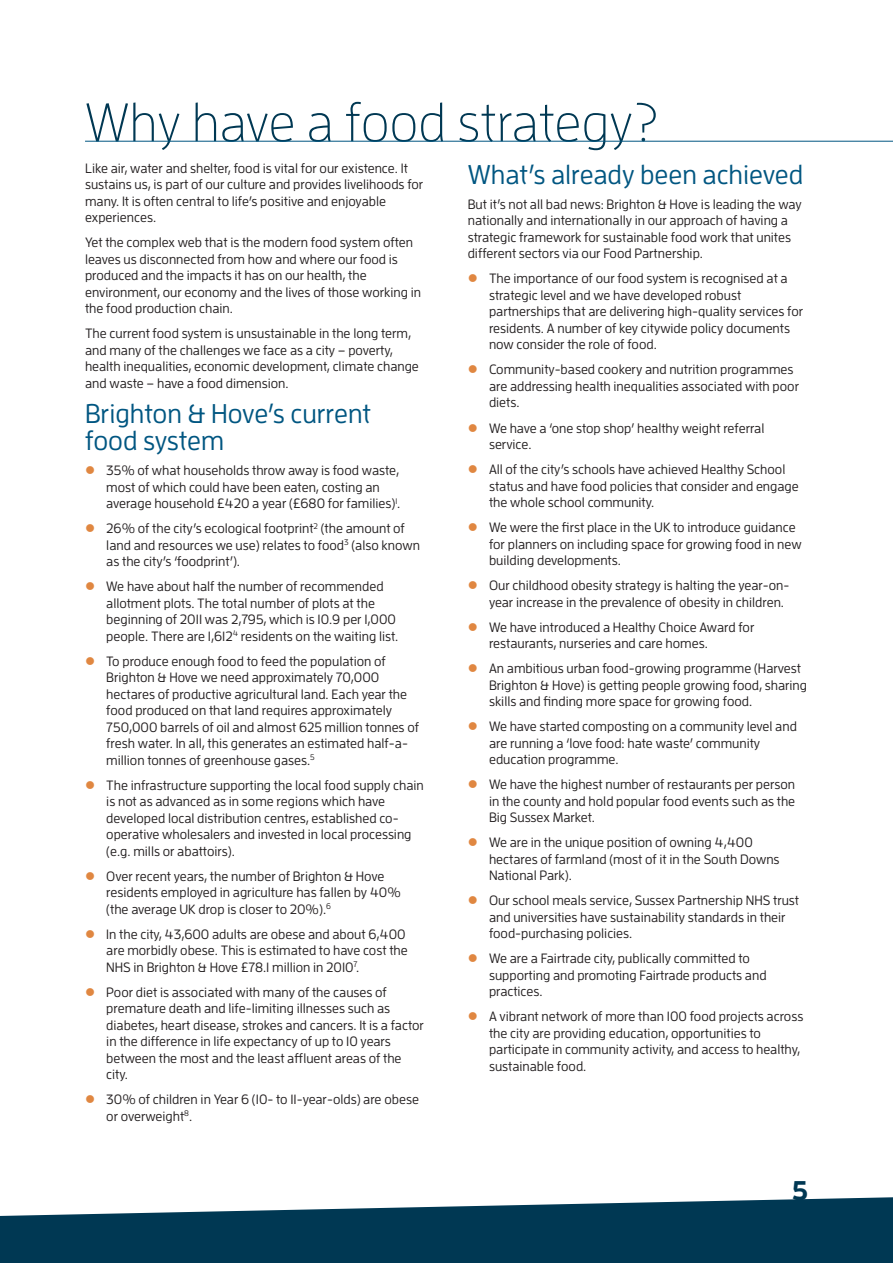
<style>
.page{position:relative;width:893px;height:1263px;background:#fff}
.page>*{position:absolute;margin:0;border:0;box-sizing:border-box;transform-origin:0 0}
.t1{font:300 54px "Enzo OT";color:#003853}
.t2{font:500 27px/27px "Enzo OT";color:#005681}
.t3{font:700 27px "Enzo OT";color:#003853}
.t4{font:500 13.5px/16.5px "Enzo OT";color:#231f20}
.s1{color:#e08741}
</style>
<div class="page">
<svg style="left:0;top:1197px;width:893px;height:66px;background:#25546c"></svg>
<hr style="left:85px;top:141px;width:808px;height:1px;background:#005681">
<h1 class="t1" style="left:85px;top:103px;width:574px">Why have a food strategy?</h1>
<p class="t4" style="left:85px;top:161px;width:340px">Like air, water and shelter, food is vital for our existence. It sustains us, is part of our culture and provides livelihoods for many. It is often central to life’s positive and enjoyable experiences.</p>
<p class="t4" style="left:85px;top:235px;width:338px">Yet the complex web that is the modern food system often leaves us disconnected from how and where our food is produced and the impacts it has on our health, the environment, our economy and the lives of those working in the food production chain.</p>
<p class="t4" style="left:85px;top:326px;width:335px">The current food system is unsustainable in the long term, and many of the challenges we face as a city – poverty, health inequalities, economic development, climate change and waste – have a food dimension.</p>
<h2 class="t2" style="left:85px;top:402px;width:287px">Brighton &amp; Hove’s current food system</h2>
<p class="t4" style="left:106px;top:463px;width:296px;text-indent:-21px"><span class="s1">●</span> 35% of what households throw away is food waste, most of which could have been eaten, costing an average household £420 a year (£680 for families)<sup>1</sup>.</p>
<p class="t4" style="left:106px;top:521px;width:315px;text-indent:-21px"><span class="s1">●</span> 26% of the city’s ecological footprint<sup>2</sup> (the amount of land and resources we use) relates to food<sup>3</sup> (also known as the city’s ‘foodprint’).</p>
<p class="t4" style="left:106px;top:579px;width:293px;text-indent:-21px"><span class="s1">●</span> We have about half the number of recommended allotment plots. The total number of plots at the beginning of 2011 was 2,795, which is 10.9 per 1,000 people. There are 1,612<sup>4</sup> residents on the waiting list.</p>
<p class="t4" style="left:106px;top:654px;width:314px;text-indent:-21px"><span class="s1">●</span> To produce enough food to feed the population of Brighton &amp; Hove we need approximately 70,000 hectares of productive agricultural land. Each year the food produced on that land requires approximately 750,000 barrels of oil and almost 625 million tonnes of fresh water. In all, this generates an estimated half-a&shy;million tonnes of greenhouse gases.<sup>5</sup></p>
<p class="t4" style="left:106px;top:778px;width:319px;text-indent:-21px"><span class="s1">●</span> The infrastructure supporting the local food supply chain is not as advanced as in some regions which have developed local distribution centres, established co&shy;operative wholesalers and invested in local processing (e.g. mills or abattoirs).</p>
<p class="t4" style="left:106px;top:869px;width:296px;text-indent:-21px"><span class="s1">●</span> Over recent years, the number of Brighton &amp; Hove residents employed in agriculture has fallen by 40% (the average UK drop is closer to 20%).<sup>6</sup></p>
<p class="t4" style="left:106px;top:927px;width:303px;text-indent:-21px"><span class="s1">●</span> In the city, 43,600 adults are obese and about 6,400 are morbidly obese. This is estimated to have cost the<br>NHS in Brighton &amp; Hove £78.1 million in 2010<sup>7</sup>.</p>
<p class="t4" style="left:106px;top:985px;width:319px;text-indent:-21px"><span class="s1">●</span> Poor diet is associated with many of the causes of premature death and life-limiting illnesses such as diabetes, heart disease, strokes and cancers. It is a factor in the difference in life expectancy of up to 10 years between the most and the least affluent areas of the city.</p>
<p class="t4" style="left:106px;top:1092px;width:314px;text-indent:-21px"><span class="s1">●</span> 30% of children in Year 6 (10- to 11-year-olds) are obese or overweight<sup>8</sup>.</p>
<h2 class="t2" style="left:468px;top:163px;width:337px">What’s already been achieved</h2>
<p class="t4" style="left:468px;top:197px;width:335px">But it’s not all bad news: Brighton &amp; Hove is leading the way nationally and internationally in our approach of having a strategic framework for sustainable food work that unites different sectors via our Food Partnership.</p>
<p class="t4" style="left:489px;top:272px;width:316px;text-indent:-21px"><span class="s1">●</span> The importance of our food system is recognised at a strategic level and we have developed robust partnerships that are delivering high-quality services for residents. A number of key citywide policy documents now consider the role of food.</p>
<p class="t4" style="left:489px;top:363px;width:311px;text-indent:-21px"><span class="s1">●</span> Community-based cookery and nutrition programmes are addressing health inequalities associated with poor diets.</p>
<p class="t4" style="left:489px;top:421px;width:277px;text-indent:-21px"><span class="s1">●</span> We have a ‘one stop shop’ healthy weight referral service.</p>
<p class="t4" style="left:489px;top:462px;width:311px;text-indent:-21px"><span class="s1">●</span> All of the city’s schools have achieved Healthy School status and have food policies that consider and engage the whole school community.</p>
<p class="t4" style="left:489px;top:520px;width:314px;text-indent:-21px"><span class="s1">●</span> We were the first place in the UK to introduce guidance for planners on including space for growing food in new building developments.</p>
<p class="t4" style="left:489px;top:578px;width:302px;text-indent:-21px"><span class="s1">●</span> Our childhood obesity strategy is halting the year-on&shy;year increase in the prevalence of obesity in children.</p>
<p class="t4" style="left:489px;top:620px;width:267px;text-indent:-21px"><span class="s1">●</span> We have introduced a Healthy Choice Award for restaurants, nurseries and care homes.</p>
<p class="t4" style="left:489px;top:661px;width:320px;text-indent:-21px"><span class="s1">●</span> An ambitious urban food-growing programme (Harvest<br>Brighton &amp; Hove) is getting people growing food, sharing skills and finding more space for growing food.</p>
<p class="t4" style="left:489px;top:719px;width:309px;text-indent:-21px"><span class="s1">●</span> We have started composting on a community level and are running a ‘love food: hate waste’ community education programme.</p>
<p class="t4" style="left:489px;top:777px;width:308px;text-align:justify;text-indent:-21px"><span class="s1">●</span> We have the highest number of restaurants per person in the county and hold popular food events such as the Big Sussex Market.</p>
<p class="t4" style="left:489px;top:835px;width:292px;text-indent:-21px"><span class="s1">●</span> We are in the unique position of owning 4,400 hectares of farmland (most of it in the South Downs<br>National Park).</p>
<p class="t4" style="left:489px;top:893px;width:312px;text-indent:-21px"><span class="s1">●</span> Our school meals service, Sussex Partnership NHS trust and universities have sustainability standards in their food-purchasing policies.</p>
<p class="t4" style="left:489px;top:951px;width:279px;text-indent:-21px"><span class="s1">●</span> We are a Fairtrade city, publically committed to supporting and promoting Fairtrade products and practices.</p>
<p class="t4" style="left:489px;top:1009px;width:316px;text-indent:-21px"><span class="s1">●</span> A vibrant network of more than 100 food projects across the city are providing education, opportunities to participate in community activity, and access to healthy, sustainable food.</p>
<h2 class="t3" style="left:792px;top:1181px;width:17px">5</h2>
</div>
